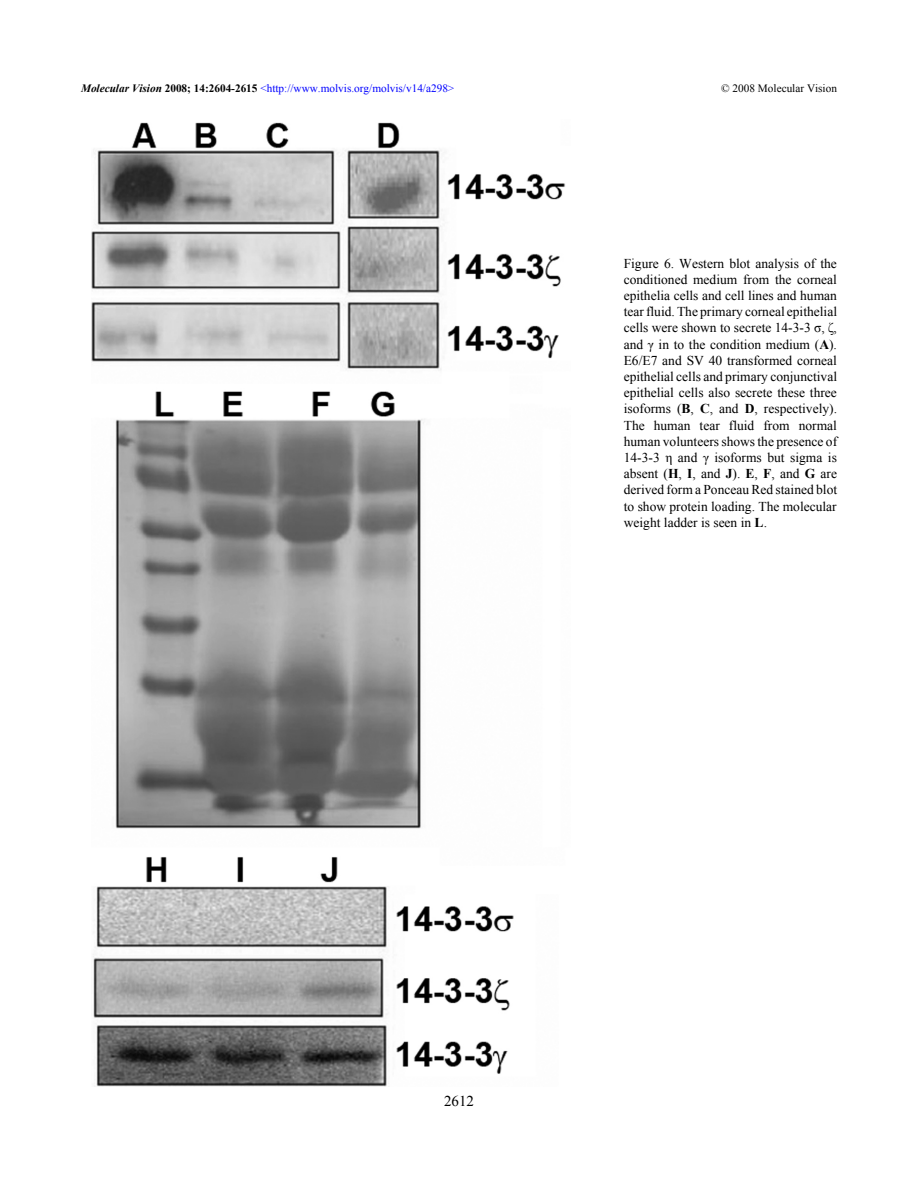
<style>
.page{position:relative;width:918px;height:1188px;background:#fff}
.page>*{position:absolute;margin:0;border:0;box-sizing:border-box;transform-origin:0 0}
.t1{font:15px "Times New Roman";color:#000}
.t2{font:13.5px/16.2px "Times New Roman";color:#000;text-align:justify}
.t3{font:11.25px "Times New Roman";color:#00f}
.t4{font:11.25px "Times New Roman";color:#000}
.s1{font-weight:700;font-style:italic;color:#000}
.s2{font-weight:700;color:#000}
.s3{font-weight:700}
</style>
<div class="page">
<img style="left:92px;top:122px;width:473px;height:965px">
<p class="t3" style="left:81px;top:80px;width:375px"><span class="s1">Molecular Vision</span> <span class="s2">2008; 14:2604-2615</span> &lt;http://www.molvis.org/molvis/v14/a298&gt;</p>
<p class="t4" style="left:721px;top:80px;width:117px">© 2008 Molecular Vision</p>
<p class="t2" style="left:624px;top:255px;width:215px">Figure 6. Western blot analysis of the conditioned medium from the corneal epithelia cells and cell lines and human tear fluid. The primary corneal epithelial cells were shown to secrete 14-3-3 σ, ζ, and γ in to the condition medium (<span class="s3">A</span>).<br>E6/E7 and SV 40 transformed corneal epithelial cells and primary conjunctival epithelial cells also secrete these three isoforms (<span class="s3">B</span>, <span class="s3">C</span>, and <span class="s3">D</span>, respectively).<br>The human tear fluid from normal human volunteers shows the presence of 14-3-3 η and γ isoforms but sigma is absent (<span class="s3">H</span>, <span class="s3">I</span>, and <span class="s3">J</span>). <span class="s3">E</span>, <span class="s3">F</span>, and <span class="s3">G</span> are derived form a Ponceau Red stained blot to show protein loading. The molecular weight ladder is seen in <span class="s3">L</span>.</p>
<p class="t1" style="left:444px;top:1091px;width:31px">2612</p>
</div>
